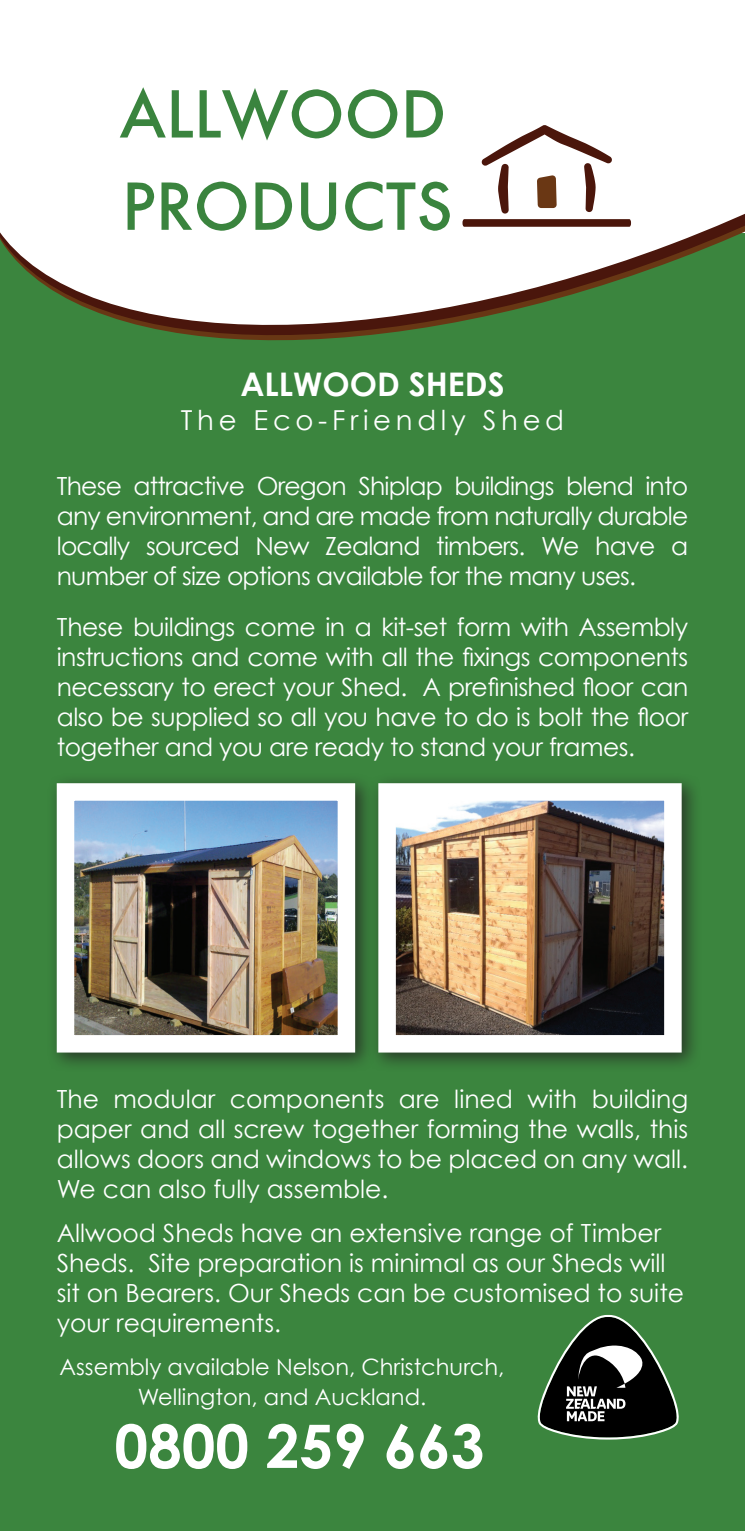
<style>
.page{position:relative;width:745px;height:1531px;background:#fff}
.page>*{position:absolute;margin:0;border:0;box-sizing:border-box;transform-origin:0 0}
.t1{font:700 60px "Century Gothic";color:#fff}
.t2{font:700 32.5px "Century Gothic";color:#fff}
.t3{font:27.5px "Century Gothic";letter-spacing:.17em;color:#fff}
.t4{font:25px/30px "Century Gothic";color:#fff;text-align:justify}
.t5{font:22.5px/30px "Century Gothic";color:#fff;text-align:center}
</style>
<div class="page">
<div style="left:0;top:234px;width:744px;height:1297px;background:#3b853e"></div>
<svg style="left:0;top:107px;width:744px;height:234px;fill:#fff"></svg>
<svg style="left:462px;top:125px;width:168px;height:102px"></svg>
<svg style="left:120px;top:87px;width:322px;height:54px"></svg>
<svg style="left:127px;top:182px;width:322px;height:49px"></svg>
<svg style="left:537px;top:1315px;width:142px;height:124px"></svg>
<div style="left:47px;top:773px;width:328px;height:300px;background:#231f20;opacity:.75"></div>
<img style="left:76px;top:802px;width:260px;height:231px">
<div style="left:57px;top:783px;width:298px;height:269px;border:18px solid #fff"></div>
<div style="left:368px;top:773px;width:333px;height:300px;background:#231f20;opacity:.75"></div>
<img style="left:397px;top:802px;width:265px;height:231px">
<div style="left:378px;top:783px;width:303px;height:269px;border:18px solid #fff"></div>
<h2 class="t2" style="left:240px;top:364px;width:265px">ALLWOOD SHEDS</h2>
<p class="t3" style="left:181px;top:403px;width:384px">The Eco-Friendly Shed</p>
<p class="t4" style="left:57px;top:470px;width:632px">These attractive Oregon Shiplap buildings blend into any environment, and are made from naturally durable locally sourced New Zealand timbers. We have a number of size options available for the many uses.</p>
<p class="t4" style="left:57px;top:612px;width:632px">These buildings come in a kit-set form with Assembly instructions and come with all the fixings components necessary to erect your Shed. A prefinished floor can also be supplied so all you have to do is bolt the floor together and you are ready to stand your frames.</p>
<p class="t4" style="left:57px;top:1083px;width:632px">The modular components are lined with building paper and all screw together forming the walls, this allows doors and windows to be placed on any wall.<br>We can also fully assemble.</p>
<p class="t4" style="left:57px;top:1217px;width:628px;text-align:left">Allwood Sheds have an extensive range of Timber Sheds. Site preparation is minimal as our Sheds will sit on Bearers. Our Sheds can be customised to suite your requirements.</p>
<p class="t5" style="left:59px;top:1351px;width:446px">Assembly available Nelson, Christchurch,<br>Wellington, and Auckland.</p>
<h1 class="t1" style="left:114px;top:1408px;width:371px">0800 259 663</h1>
</div>
